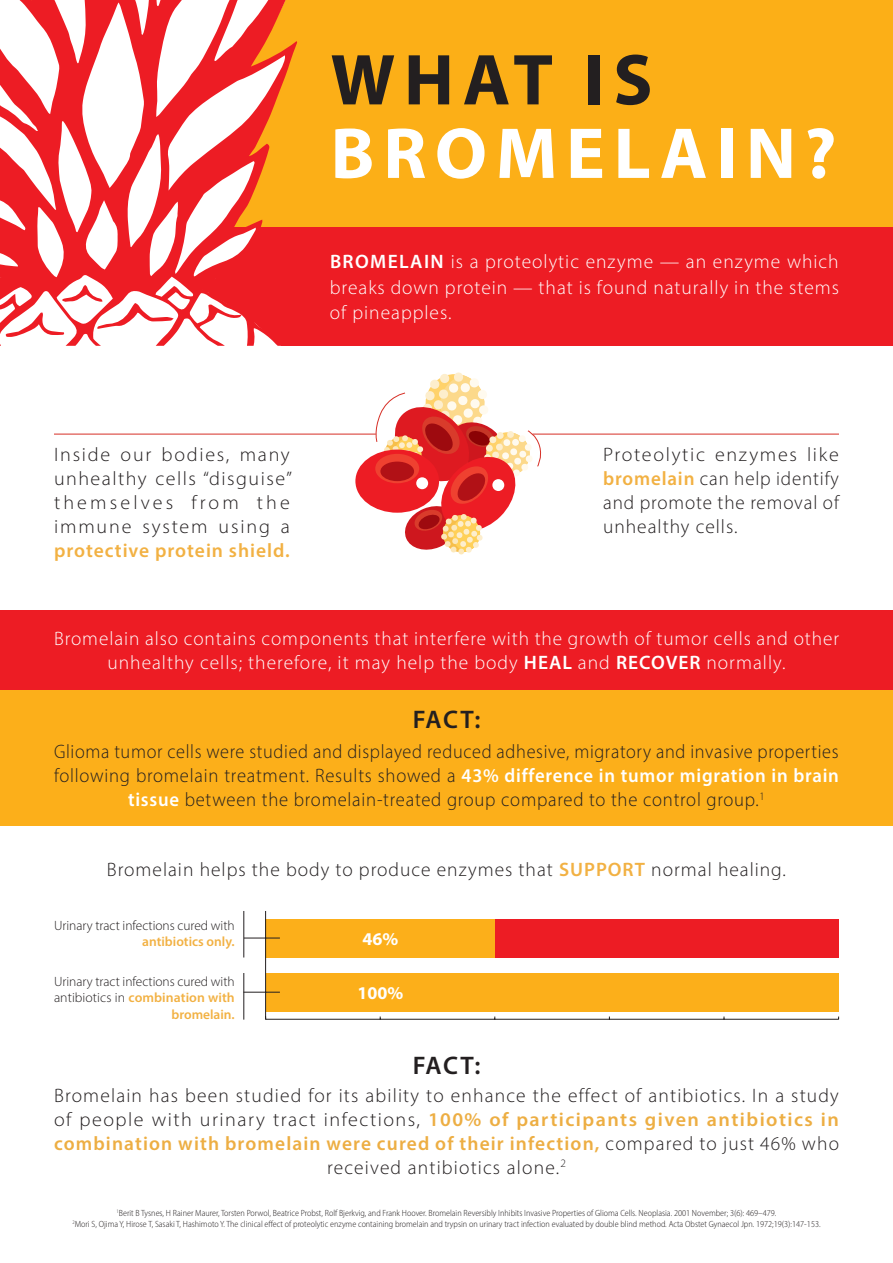
<style>
.page{position:relative;width:893px;height:1263px;background:#fff}
.page>*{position:absolute;margin:0;border:0;box-sizing:border-box;transform-origin:0 0}
.t1{font:700 72.75px "Myriad Pro";letter-spacing:.12em;color:#fff}
.t2{font:700 72.75px "Myriad Pro";letter-spacing:.12em;color:#231f20}
.t3{font:600 25.5px "Myriad Pro";letter-spacing:.05em;color:#231f20}
.t4{font:300 19.5px/24px "Myriad Pro";letter-spacing:.045em;color:#231f20;text-align:justify}
.t5{font:300 19.5px/25.5px "Myriad Pro";letter-spacing:.05em;color:#fff;text-align:justify}
.t6{font:300 19.5px/24px "Myriad Pro";letter-spacing:.045em;color:#231f20;text-align:center;scale:.94 1}
.t7{font:700 18px "Myriad Pro";color:#fff}
.t8{font:300 13.5px/16.2px "Myriad Pro";color:#231f20;text-align:right}
.t9{font:300 semi-condensed 9px "Myriad Pro";color:#231f20}
.s1{font-weight:600}
.s2{font-weight:600;color:#f2b143}
.s3{font-weight:600;color:#fff}
.s4{font-weight:600;color:#edae43}
</style>
<div class="page">
<div style="left:0;top:0;width:893px;height:227px;background:#fcaf17"></div>
<div style="left:0;top:690px;width:893px;height:135px;background:#fcaf1a"></div>
<div style="left:0;top:227px;width:893px;height:119px;background:#ed1c24"></div>
<div style="left:0;top:610px;width:893px;height:80px;background:#ed1c24"></div>
<svg style="left:0;top:0;width:298px;height:346px"></svg>
<svg style="left:6px;top:285px;width:168px;height:52px"></svg>
<hr style="left:54px;top:434px;width:322px;height:1px;background:#d62f26">
<hr style="left:532px;top:434px;width:307px;height:1px;background:#d62f26">
<div style="left:355px;top:450px;width:84px;height:63px;background:#ed1c24;border-radius:50%"></div>
<svg style="left:373px;top:372px;width:170px;height:183px"></svg>
<div style="left:416px;top:477px;width:12px;height:12px;background:#fff;border-radius:50%"></div>
<div style="left:495px;top:919px;width:343px;height:38px;background:#ed1c24"></div>
<div style="left:752px;top:973px;width:86px;height:39px;background:#fcaf1a"></div>
<div style="left:266px;top:919px;width:229px;height:38px;background:#fcaf1a"></div>
<div style="left:266px;top:973px;width:487px;height:39px;background:#fcaf1a"></div>
<hr style="left:266px;top:1019px;width:573px;height:1px;background:#231f20">
<hr style="left:265px;top:911px;width:1px;height:108px;background:#231f20">
<hr style="left:243px;top:992px;width:37px;height:1px;background:#231f20">
<hr style="left:244px;top:938px;width:36px;height:1px;background:#231f20">
<hr style="left:243px;top:911px;width:1px;height:46px;background:#231f20">
<hr style="left:243px;top:973px;width:1px;height:46px;background:#231f20">
<p class="t2" style="left:331px;top:32px;width:323px">WHAT IS</p>
<p class="t1" style="left:331px;top:106px;width:507px">BROMELAIN?</p>
<p class="t5" style="left:330px;top:249px;width:511px"><span class="s1">BROMELAIN</span> is a proteolytic enzyme — an enzyme which breaks down protein — that is found naturally in the stems of pineapples.</p>
<p class="t4" style="left:54px;top:442px;width:239px">Inside our bodies, many unhealthy cells “disguise” themselves from the immune system using a <span class="s2">protective protein shield.</span></p>
<p class="t4" style="left:603px;top:442px;width:237px">Proteolytic enzymes like <span class="s2">bromelain</span> can help identify and promote the removal of unhealthy cells.</p>
<p class="t5" style="left:54px;top:626px;width:787px;line-height:24px;text-align:center">Bromelain also contains components that interfere with the growth of tumor cells and other unhealthy cells; therefore, it may help the body <span class="s1">HEAL</span> and <span class="s1">RECOVER</span> normally.</p>
<p class="t3" style="left:413px;top:703px;width:69px">FACT:</p>
<p class="t6" style="left:54px;top:739px;width:836px">Glioma tumor cells were studied and displayed reduced adhesive, migratory and invasive properties following bromelain treatment. Results showed a <span class="s3">43% difference in tumor migration in brain tissue</span> between the bromelain-treated group compared to the control group.<sup>1</sup></p>
<p class="t4" style="left:107px;top:857px;width:680px">Bromelain helps the body to produce enzymes that <span class="s2">SUPPORT</span> normal healing.</p>
<p class="t8" style="left:54px;top:917px;width:182px">Urinary tract infections cured with <span class="s2">antibiotics only.</span></p>
<p class="t8" style="left:54px;top:973px;width:182px">Urinary tract infections cured with antibiotics in <span class="s2">combination with bromelain.</span></p>
<p class="t7" style="left:362px;top:927px;width:37px">46%</p>
<p class="t7" style="left:357px;top:981px;width:47px">100%</p>
<p class="t3" style="left:413px;top:1049px;width:69px">FACT:</p>
<p class="t4" style="left:54px;top:1083px;width:786px;text-align:center">Bromelain has been studied for its ability to enhance the effect of antibiotics. In a study of people with urinary tract infections, <span class="s4">100% of participants given antibiotics in combination with bromelain were cured of their infection,</span> compared to just 46% who received antibiotics alone.<sup>2</sup></p>
<p class="t9" style="left:117px;top:1207px;width:661px"><sup>1</sup>Berit B Tysnes, H Rainer Maurer, Torsten Porwol, Beatrice Probst, Rolf Bjerkvig, and Frank Hoover. Bromelain Reversibly Inhibits Invasive Properties of Glioma Cells. Neoplasia. 2001 November; 3(6): 469–479.</p>
<p class="t9" style="left:72px;top:1218px;width:750px"><sup>2</sup>Mori S, Ojima Y, Hirose T, Sasaki T, Hashimoto Y. The clinical effect of proteolytic enzyme containing bromelain and trypsin on urinary tract infection evaluated by double blind method. Acta Obstet Gynaecol Jpn. 1972;19(3):147-153.</p>
</div>
